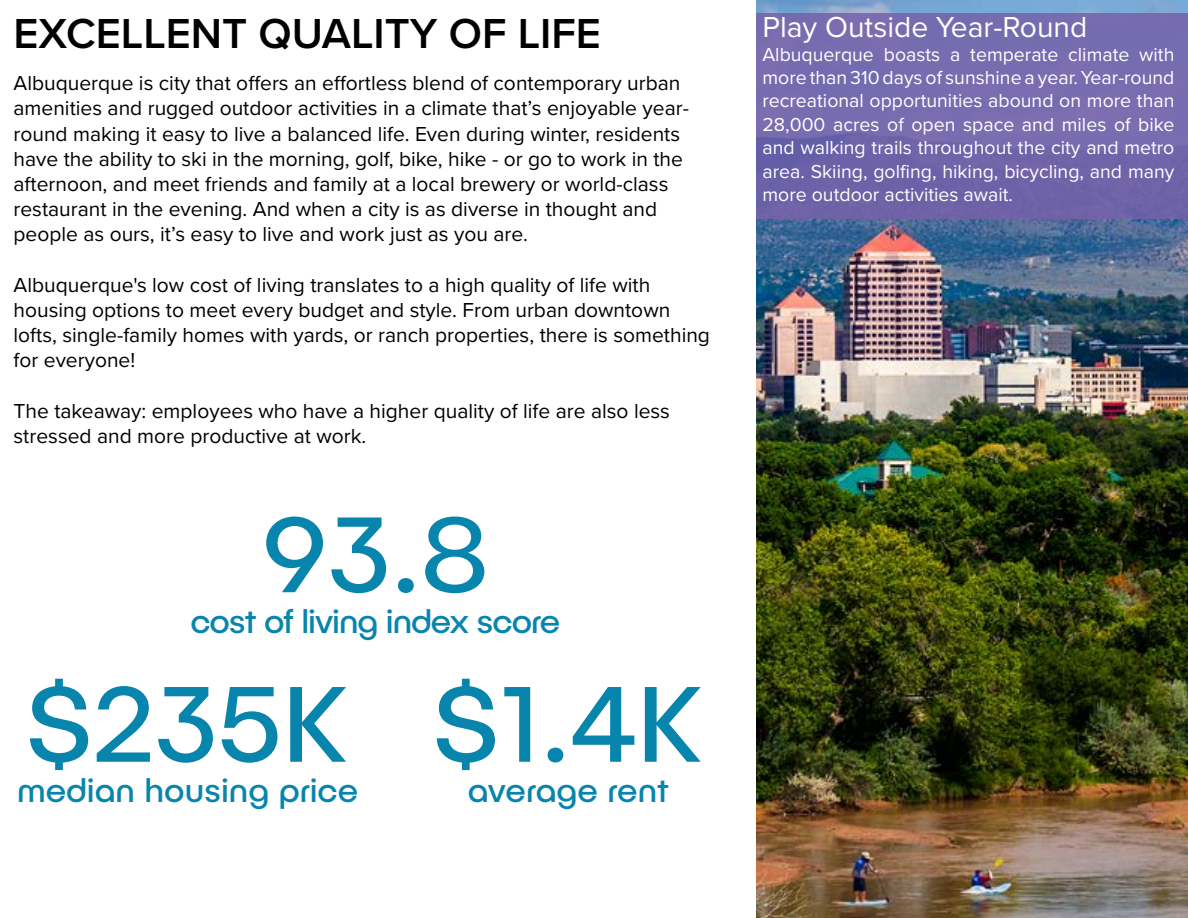
<style>
.page{position:relative;width:1188px;height:918px;background:#fff}
.page>*{position:absolute;margin:0;border:0;box-sizing:border-box;transform-origin:0 0}
.t1{font:108px "Publica Play";color:#0885ad}
.t2{font:600 43.5px "Proxima Nova";color:#000}
.t3{font:34.5px "Publica Play";letter-spacing:-.01em;color:#0885ad}
.t4{font:34.5px "Publica Play";letter-spacing:-.03em;color:#0885ad}
.t5{font:30px "Proxima Nova";color:#fff}
.t6{font:21px/25.2px "Proxima Nova";color:#000}
.t7{font:19.5px/23.4px "Proxima Nova";color:#fff;text-align:justify}
</style>
<div class="page">
<img style="left:756px;top:0;width:432px;height:918px">
<div style="left:756px;top:14px;width:432px;height:205px;background:#756caf"></div>
<h2 class="t2" style="left:14px;top:1px;width:589px">EXCELLENT QUALITY OF LIFE</h2>
<p class="t6" style="left:14px;top:70px;width:677px">Albuquerque is city that offers an effortless blend of contemporary urban amenities and rugged outdoor activities in a climate that’s enjoyable year&shy;round making it easy to live a balanced life. Even during winter, residents have the ability to ski in the morning, golf, bike, hike - or go to work in the afternoon, and meet friends and family at a local brewery or world-class restaurant in the evening. And when a city is as diverse in thought and people as ours, it’s easy to live and work just as you are.</p>
<p class="t6" style="left:14px;top:271px;width:698px">Albuquerque's low cost of living translates to a high quality of life with housing options to meet every budget and style. From urban downtown lofts, single-family homes with yards, or ranch properties, there is something for everyone!</p>
<p class="t6" style="left:14px;top:397px;width:658px">The takeaway: employees who have a higher quality of life are also less stressed and more productive at work.</p>
<h1 class="t1" style="left:262px;top:487px;width:228px">93.8</h1>
<h3 class="t4" style="left:190px;top:599px;width:371px">cost of living index score</h3>
<h1 class="t1" style="left:26px;top:657px;width:324px">$235K</h1>
<h3 class="t3" style="left:17px;top:769px;width:343px">median housing price</h3>
<h1 class="t1" style="left:433px;top:657px;width:272px">$1.4K</h1>
<h3 class="t3" style="left:468px;top:769px;width:203px">average rent</h3>
<h3 class="t5" style="left:762px;top:5px;width:326px">Play Outside Year-Round</h3>
<p class="t7" style="left:762px;top:42px;width:414px">Albuquerque boasts a temperate climate with more than 310 days of sunshine a year. Year-round recreational opportunities abound on more than 28,000 acres of open space and miles of bike and walking trails throughout the city and metro area. Skiing, golfing, hiking, bicycling, and many more outdoor activities await.</p>
</div>
